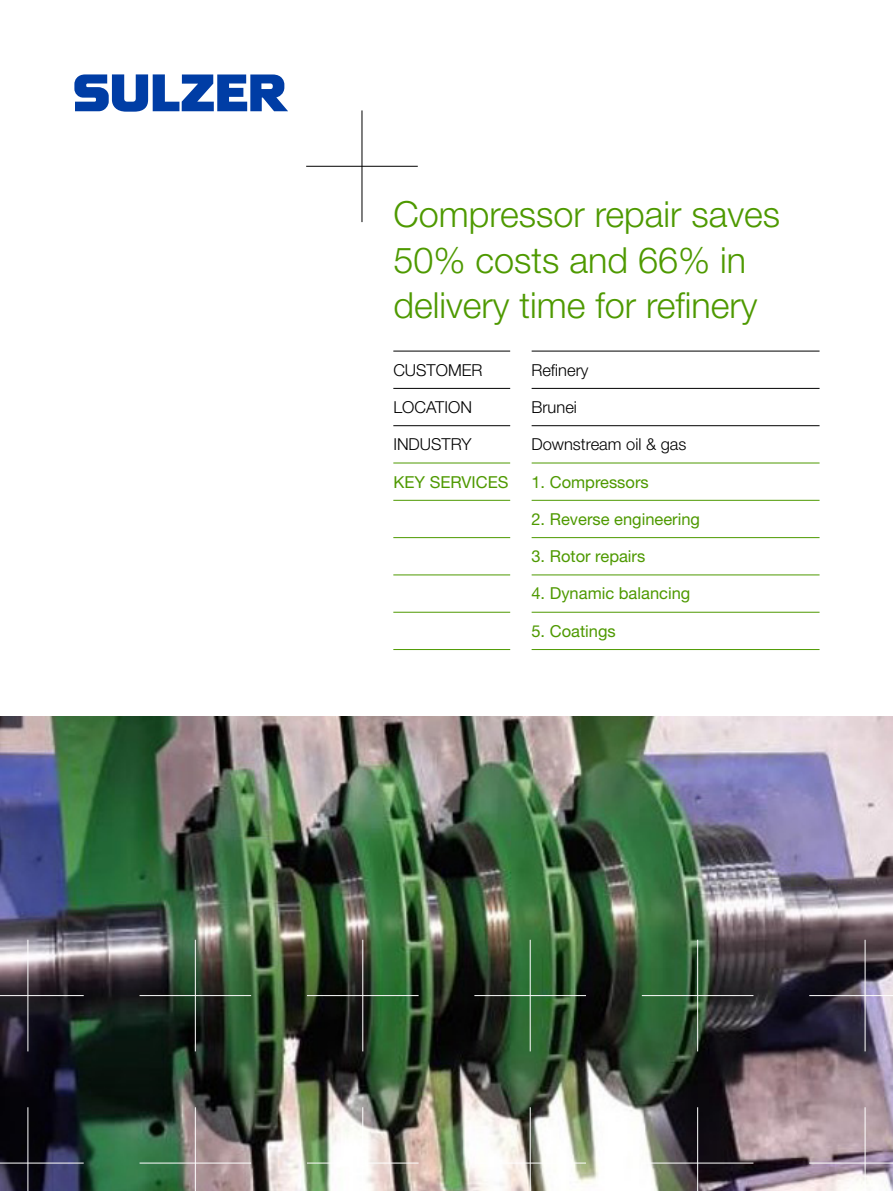
<style>
.page{position:relative;width:893px;height:1191px;background:#fff}
.page>*{position:absolute;margin:0;border:0;box-sizing:border-box;transform-origin:0 0}
.t1{font:300 36px/45px "Helvetica Neue LT Pro";color:#4e9900}
.t2{font:16.5px "Helvetica Neue LT Pro";color:#4e9900}
.t3{font:300 16.5px "Helvetica Neue LT Pro";color:#000}
</style>
<div class="page">
<hr style="left:393px;top:351px;width:117px;height:1px;background:#000">
<hr style="left:531px;top:351px;width:288px;height:1px;background:#000">
<hr style="left:393px;top:388px;width:117px;height:1px;background:#000">
<hr style="left:531px;top:388px;width:288px;height:1px;background:#000">
<hr style="left:393px;top:425px;width:117px;height:1px;background:#000">
<hr style="left:531px;top:425px;width:288px;height:1px;background:#000">
<hr style="left:393px;top:462px;width:117px;height:1px;background:#4e9900">
<hr style="left:531px;top:462px;width:288px;height:1px;background:#4e9900">
<hr style="left:393px;top:500px;width:117px;height:1px;background:#4e9900">
<hr style="left:531px;top:500px;width:288px;height:1px;background:#4e9900">
<hr style="left:393px;top:537px;width:117px;height:1px;background:#4e9900">
<hr style="left:531px;top:537px;width:288px;height:1px;background:#4e9900">
<hr style="left:393px;top:574px;width:117px;height:1px;background:#4e9900">
<hr style="left:531px;top:574px;width:288px;height:1px;background:#4e9900">
<hr style="left:393px;top:612px;width:117px;height:1px;background:#4e9900">
<hr style="left:531px;top:612px;width:288px;height:1px;background:#4e9900">
<hr style="left:393px;top:649px;width:117px;height:1px;background:#4e9900">
<hr style="left:531px;top:649px;width:288px;height:1px;background:#4e9900">
<img style="left:0;top:716px;width:893px;height:475px">
<hr style="left:306px;top:166px;width:112px;height:1px;background:#000">
<hr style="left:362px;top:110px;width:1px;height:112px;background:#000">
<hr style="left:0;top:1162px;width:84px;height:1px;background:#fff">
<hr style="left:28px;top:1107px;width:1px;height:84px;background:#fff">
<hr style="left:0;top:995px;width:84px;height:1px;background:#fff">
<hr style="left:28px;top:939px;width:1px;height:112px;background:#fff">
<hr style="left:140px;top:1162px;width:111px;height:1px;background:#fff">
<hr style="left:195px;top:1107px;width:1px;height:84px;background:#fff">
<hr style="left:140px;top:995px;width:111px;height:1px;background:#fff">
<hr style="left:195px;top:939px;width:1px;height:112px;background:#fff">
<hr style="left:307px;top:1162px;width:112px;height:1px;background:#fff">
<hr style="left:362px;top:1107px;width:1px;height:84px;background:#fff">
<hr style="left:307px;top:995px;width:112px;height:1px;background:#fff">
<hr style="left:362px;top:939px;width:1px;height:112px;background:#fff">
<hr style="left:474px;top:1162px;width:112px;height:1px;background:#fff">
<hr style="left:530px;top:1107px;width:1px;height:84px;background:#fff">
<hr style="left:474px;top:995px;width:112px;height:1px;background:#fff">
<hr style="left:530px;top:939px;width:1px;height:112px;background:#fff">
<hr style="left:642px;top:1162px;width:111px;height:1px;background:#fff">
<hr style="left:697px;top:1107px;width:1px;height:84px;background:#fff">
<hr style="left:642px;top:995px;width:111px;height:1px;background:#fff">
<hr style="left:697px;top:939px;width:1px;height:112px;background:#fff">
<hr style="left:809px;top:1162px;width:84px;height:1px;background:#fff">
<hr style="left:865px;top:1107px;width:1px;height:84px;background:#fff">
<hr style="left:809px;top:995px;width:84px;height:1px;background:#fff">
<hr style="left:865px;top:939px;width:1px;height:112px;background:#fff">
<svg style="left:74px;top:74px;width:214px;height:38px"></svg>
<h1 class="t1" style="left:393px;top:191px;width:388px">Compressor repair saves<br>50% costs and 66% in delivery time for refinery</h1>
<p class="t3" style="left:393px;top:360px;width:91px">CUSTOMER</p>
<p class="t3" style="left:531px;top:360px;width:59px">Refinery</p>
<p class="t3" style="left:393px;top:397px;width:80px">LOCATION</p>
<p class="t3" style="left:531px;top:397px;width:47px">Brunei</p>
<p class="t3" style="left:393px;top:434px;width:80px">INDUSTRY</p>
<p class="t3" style="left:531px;top:434px;width:156px">Downstream oil &amp; gas</p>
<p class="t2" style="left:393px;top:471px;width:117px">KEY SERVICES</p>
<p class="t2" style="left:531px;top:471px;width:119px">1. Compressors</p>
<p class="t2" style="left:531px;top:509px;width:170px">2. Reverse engineering</p>
<p class="t2" style="left:531px;top:546px;width:115px">3. Rotor repairs</p>
<p class="t2" style="left:531px;top:583px;width:160px">4. Dynamic balancing</p>
<p class="t2" style="left:531px;top:620px;width:86px">5. Coatings</p>
</div>
